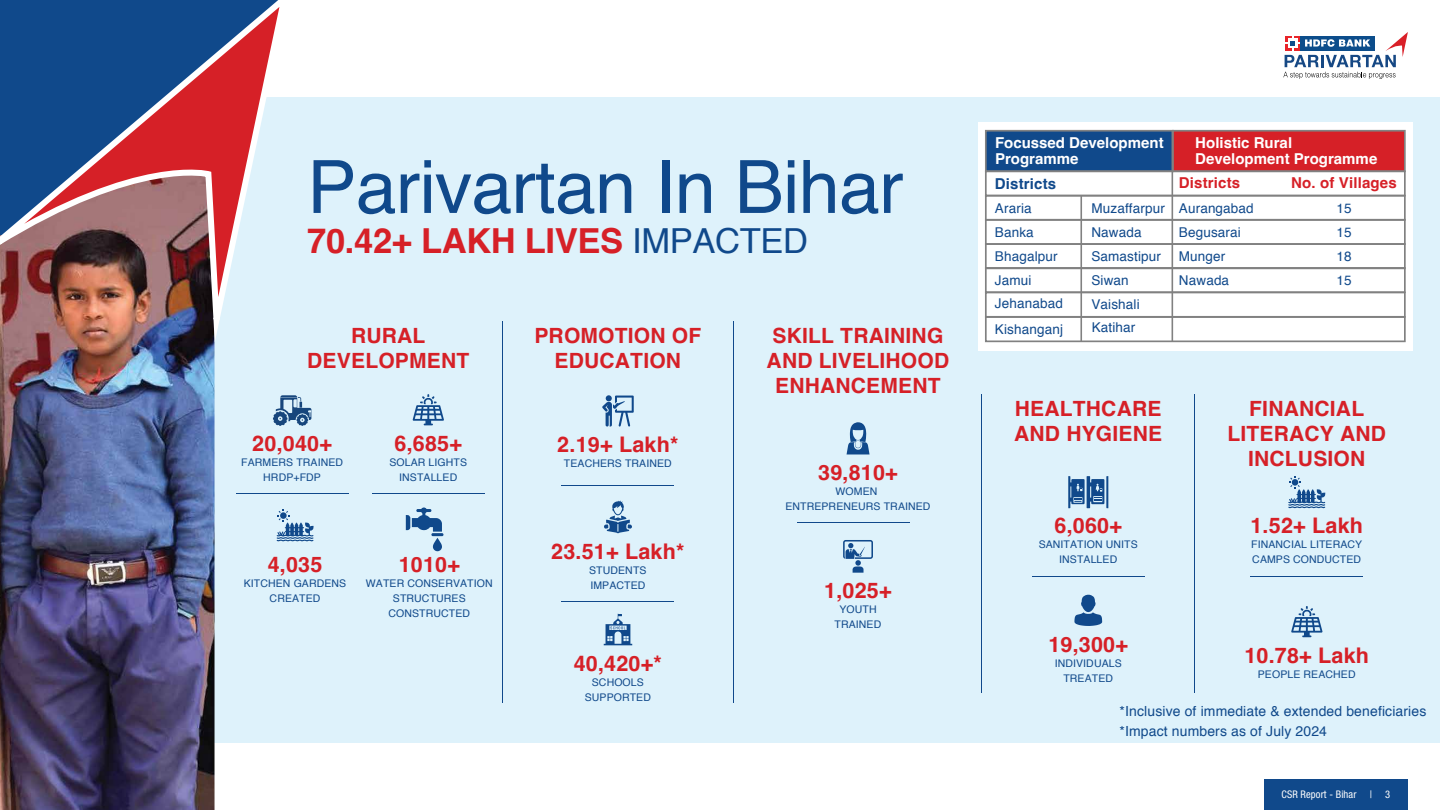
<style>
.page{position:relative;width:1440px;height:810px;background:#fff}
.page>*{position:absolute;margin:0;border:0;box-sizing:border-box;transform-origin:0 0}
.t1{font:73.57px "Helvetica";letter-spacing:-.01em;color:#10498b}
.t2{font:700 34.5px "Helvetica";letter-spacing:-.01em;color:#d62027}
.t3{font:700 21.52px "Helvetica";letter-spacing:.01em;color:#d62027}
.t4{font:700 21.45px "Helvetica";letter-spacing:.01em;color:#d62027}
.t5{font:700 21px/24.9px "Helvetica";letter-spacing:.01em;color:#d62027;text-align:center}
.t6{font:700 15px/15.8px "Helvetica";color:#fff}
.t7{font:700 15px "Helvetica";letter-spacing:.01em;color:#d62027}
.t8{font:700 15px "Helvetica";letter-spacing:.01em;color:#10498b}
.t9{font:13.95px/20px "Helvetica";letter-spacing:.01em;color:#10498b}
.t10{font:13.5px/24.1px "Helvetica";letter-spacing:.01em;color:#10498b}
.t11{font:10.5px/15px "Helvetica";letter-spacing:.01em;color:#10498b;text-align:center}
.t12{font:condensed 10.5px "Helvetica Neue LT Std";letter-spacing:.01em;color:#fff}
.s1{font-weight:400;color:#10498b}
</style>
<div class="page">
<div style="left:0;top:98px;width:1440px;height:645px;background:#def2fb"></div>
<hr style="left:502px;top:321px;width:1px;height:381px;background:#10498b">
<hr style="left:733px;top:321px;width:1px;height:381px;background:#10498b">
<div style="left:1264px;top:779px;width:144px;height:31px;background:#10498b"></div>
<hr style="left:372px;top:493px;width:113px;height:1px;background:#10498b">
<hr style="left:236px;top:493px;width:112px;height:1px;background:#10498b">
<svg style="left:413px;top:394px;width:31px;height:31px"></svg>
<svg style="left:277px;top:509px;width:37px;height:32px"></svg>
<svg style="left:273px;top:395px;width:38px;height:31px"></svg>
<svg style="left:604px;top:614px;width:28px;height:31px"></svg>
<svg style="left:604px;top:501px;width:28px;height:32px"></svg>
<svg style="left:602px;top:395px;width:32px;height:32px"></svg>
<hr style="left:562px;top:485px;width:112px;height:1px;background:#10498b">
<hr style="left:562px;top:601px;width:112px;height:1px;background:#10498b">
<svg style="left:847px;top:422px;width:23px;height:32px"></svg>
<svg style="left:843px;top:540px;width:30px;height:33px"></svg>
<hr style="left:797px;top:522px;width:113px;height:1px;background:#10498b">
<svg style="left:1068px;top:476px;width:40px;height:32px"></svg>
<svg style="left:1074px;top:595px;width:28px;height:31px"></svg>
<hr style="left:1032px;top:576px;width:113px;height:1px;background:#10498b">
<svg style="left:1288px;top:476px;width:37px;height:32px"></svg>
<svg style="left:1291px;top:606px;width:32px;height:31px"></svg>
<hr style="left:1251px;top:576px;width:112px;height:1px;background:#10498b">
<img style="left:0;top:327px;width:218px;height:483px">
<svg style="left:406px;top:507px;width:37px;height:44px"></svg>
<hr style="left:981px;top:394px;width:1px;height:299px;background:#10498b">
<hr style="left:1194px;top:394px;width:1px;height:299px;background:#10498b">
<svg style="left:1283px;top:32px;width:125px;height:47px"></svg>
<div style="left:978px;top:122px;width:435px;height:229px;background:#fff"></div>
<div style="left:985px;top:130px;width:189px;height:42px;background:#10498b;border:2px solid #818181"></div>
<div style="left:1172px;top:130px;width:234px;height:42px;background:#d62027;border:2px solid #818181"></div>
<div style="left:985px;top:195px;width:421px;height:26px;border:2px solid #818181"></div>
<div style="left:985px;top:170px;width:421px;height:26px;border:2px solid #818181"></div>
<div style="left:985px;top:219px;width:421px;height:26px;border:2px solid #818181"></div>
<div style="left:985px;top:243px;width:421px;height:26px;border:2px solid #818181"></div>
<div style="left:985px;top:267px;width:421px;height:26px;border:2px solid #818181"></div>
<div style="left:985px;top:292px;width:421px;height:26px;border:2px solid #818181"></div>
<div style="left:985px;top:316px;width:421px;height:26px;border:2px solid #818181"></div>
<hr style="left:1172px;top:131px;width:1px;height:210px;background:#818181">
<hr style="left:1080px;top:196px;width:2px;height:145px;background:#818181">
<svg style="left:0;top:0;width:294px;height:327px;background:#806982"></svg>
<h1 class="t1" style="left:307px;top:130px;width:598px">Parivartan In Bihar</h1>
<h2 class="t2" style="left:307px;top:220px;width:502px">70.42+ LAKH LIVES <span class="s1">IMPACTED</span></h2>
<h3 class="t5" style="left:307px;top:325px;width:164px">RURAL<br>DEVELOPMENT</h3>
<h3 class="t3" style="left:252px;top:430px;width:81px">20,040+</h3>
<p class="t11" style="left:241px;top:455px;width:103px">FARMERS TRAINED<br>HRDP+FDP</p>
<h3 class="t3" style="left:395px;top:430px;width:69px">6,685+</h3>
<p class="t11" style="left:389px;top:455px;width:79px">SOLAR LIGHTS<br>INSTALLED</p>
<h3 class="t4" style="left:268px;top:551px;width:56px">4,035</h3>
<p class="t11" style="left:244px;top:576px;width:104px">KITCHEN GARDENS<br>CREATED</p>
<h3 class="t4" style="left:399px;top:551px;width:63px">1010+</h3>
<p class="t11" style="left:366px;top:576px;width:128px">WATER CONSERVATION<br>STRUCTURES<br>CONSTRUCTED</p>
<h3 class="t5" style="left:534px;top:325px;width:168px">PROMOTION OF<br>EDUCATION</h3>
<h3 class="t3" style="left:557px;top:431px;width:123px">2.19+ Lakh*</h3>
<p class="t11" style="left:564px;top:456px;width:109px">TEACHERS TRAINED</p>
<h3 class="t3" style="left:551px;top:538px;width:135px">23.51+ Lakh*</h3>
<p class="t11" style="left:589px;top:563px;width:59px;text-align:left">STUDENTS<br>IMPACTED</p>
<h3 class="t3" style="left:574px;top:650px;width:90px">40,420+*</h3>
<p class="t11" style="left:585px;top:675px;width:68px">SCHOOLS<br>SUPPORTED</p>
<h3 class="t5" style="left:767px;top:325px;width:184px">SKILL TRAINING<br>AND LIVELIHOOD<br>ENHANCEMENT</h3>
<h3 class="t3" style="left:818px;top:459px;width:81px">39,810+</h3>
<p class="t11" style="left:785px;top:484px;width:147px">WOMEN<br>ENTREPRENEURS TRAINED</p>
<h3 class="t3" style="left:824px;top:577px;width:69px">1,025+</h3>
<p class="t11" style="left:835px;top:602px;width:48px">YOUTH<br>TRAINED</p>
<h3 class="t6" style="left:995px;top:136px;width:170px">Focussed Development<br>Programme</h3>
<p class="t10" style="left:1091px;top:196px;width:75px">Muzaffarpur<br>Nawada<br>Samastipur<br>Siwan<br>Vaishali</p>
<h3 class="t8" style="left:995px;top:174px;width:63px">Districts</h3>
<p class="t10" style="left:995px;top:196px;width:64px">Araria<br>Banka<br>Bhagalpur<br>Jamui</p>
<p class="t10" style="left:995px;top:291px;width:70px;line-height:25.5px">Jehanabad<br>Kishanganj</p>
<p class="t10" style="left:1092px;top:316px;width:45px">Katihar</p>
<h3 class="t6" style="left:1195px;top:136px;width:184px">Holistic Rural<br>Development Programme</h3>
<h3 class="t7" style="left:1291px;top:174px;width:107px">No. of Villages</h3>
<h3 class="t7" style="left:1179px;top:174px;width:63px">Districts</h3>
<p class="t10" style="left:1179px;top:196px;width:76px">Aurangabad<br>Begusarai<br>Munger<br>Nawada</p>
<p class="t10" style="left:1336px;top:196px;width:17px;text-align:justify">15<br>15<br>18<br>15</p>
<h3 class="t5" style="left:1014px;top:398px;width:150px;text-align:left">HEALTHCARE<br>AND HYGIENE</h3>
<h3 class="t3" style="left:1055px;top:513px;width:69px">6,060+</h3>
<p class="t11" style="left:1039px;top:537px;width:101px">SANITATION UNITS<br>INSTALLED</p>
<h3 class="t5" style="left:1227px;top:398px;width:160px">FINANCIAL<br>LITERACY AND<br>INCLUSION</h3>
<h3 class="t3" style="left:1250px;top:513px;width:114px">1.52+ Lakh</h3>
<p class="t11" style="left:1251px;top:537px;width:112px;text-align:left">FINANCIAL LITERACY<br>CAMPS CONDUCTED</p>
<h3 class="t3" style="left:1048px;top:631px;width:81px">19,300+</h3>
<p class="t11" style="left:1055px;top:656px;width:69px">INDIVIDUALS<br>TREATED</p>
<h3 class="t3" style="left:1244px;top:642px;width:126px">10.78+ Lakh</h3>
<p class="t11" style="left:1258px;top:667px;width:99px">PEOPLE REACHED</p>
<h3 class="t9" style="left:1120px;top:701px;width:308px">*Inclusive of immediate &amp; extended beneficiaries *Impact numbers as of July 2024</h3>
<p class="t12" style="left:1282px;top:788px;width:76px">CSR Report - Bihar</p>
<p class="t12" style="left:1370px;top:788px;width:4px">|</p>
<p class="t12" style="left:1385px;top:788px;width:7px">3</p>
</div>
